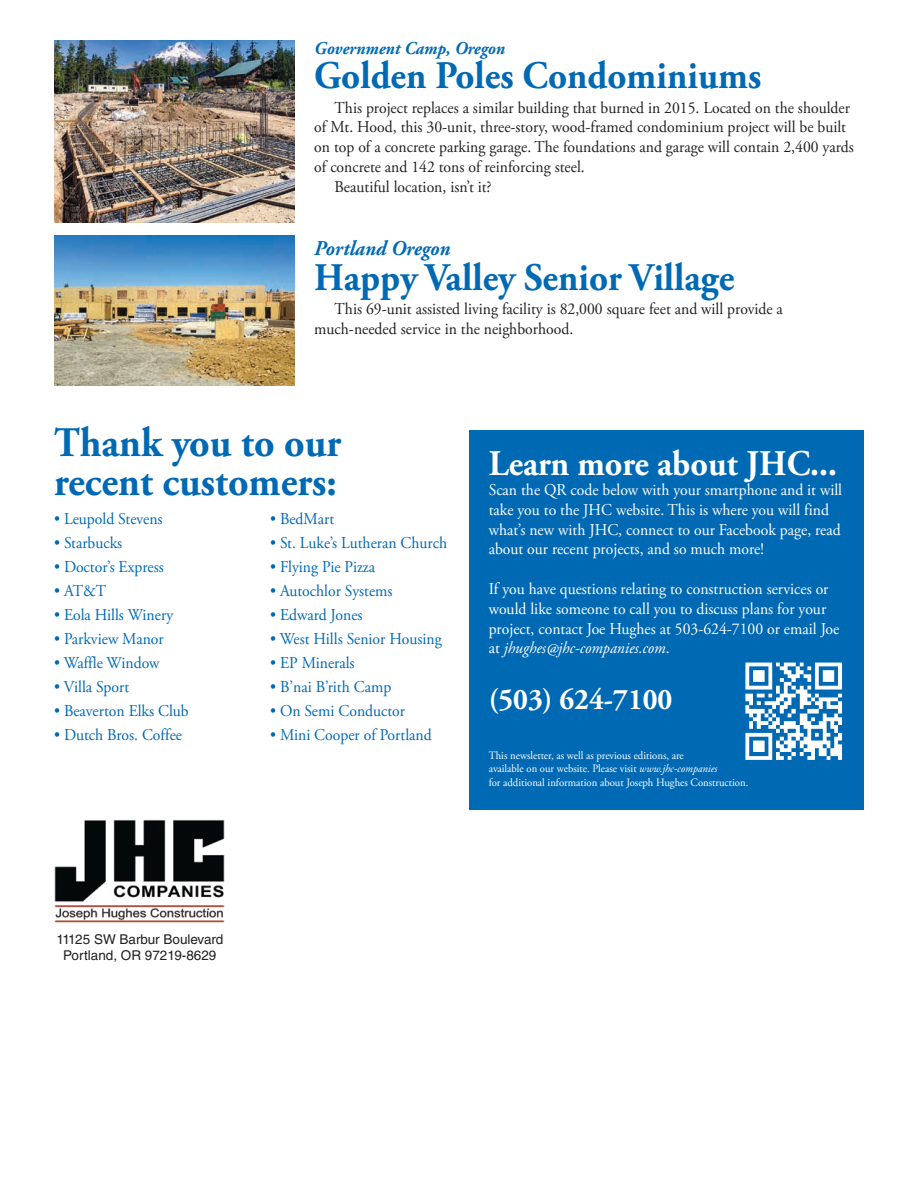
<style>
.page{position:relative;width:918px;height:1188px;background:#fff}
.page>*{position:absolute;margin:0;border:0;box-sizing:border-box;transform-origin:0 0}
.t1{font:700 42px/39px "Adobe Garamond Pro";color:#0069b4;scale:.95 1}
.t2{font:700 39px "Adobe Garamond Pro";color:#0069b4;scale:.95 1}
.t3{font:700 36px "Adobe Garamond Pro";color:#fff;scale:.95 1}
.t4{font:700 30px "Adobe Garamond Pro";color:#fff;scale:.95 1}
.t5{font:italic 700 21px "Adobe Garamond Pro";color:#0069b4;scale:.95 1}
.t6{font:italic 700 18px "Adobe Garamond Pro";color:#0069b4;scale:.95 1}
.t7{font:16.5px/19.8px "Adobe Garamond Pro";color:#231f20;scale:.95 1}
.t8{font:16.5px/19.8px "Adobe Garamond Pro";color:#fff;scale:.95 1}
.t9{font:16.5px "Adobe Garamond Pro";color:#0069b4;scale:.95 1}
.t10{font:13.5px/16.2px "Helvetica LT Std";color:#231f20;text-align:center}
.t11{font:11.25px/13.5px "Adobe Garamond Pro";color:#fff;scale:.95 1}
.s1{font-style:italic}
</style>
<div class="page">
<div style="left:469px;top:430px;width:395px;height:380px;background:#0069b4"></div>
<img style="left:54px;top:41px;width:240px;height:181px">
<img style="left:54px;top:235px;width:240px;height:151px">
<img style="left:54px;top:819px;width:171px;height:104px">
<img style="left:745px;top:662px;width:97px;height:98px">
<p class="t6" style="left:314px;top:38px;width:203px">Government Camp, Oregon</p>
<h2 class="t2" style="left:314px;top:53px;width:472px">Golden Poles Condominiums</h2>
<p class="t7" style="left:335px;top:98px;width:544px">This project replaces a similar building that burned in 2015. Located on the shoulder</p>
<p class="t7" style="left:314px;top:118px;width:561px">of Mt. Hood, this 30-unit, three-story, wood-framed condominium project will be built</p>
<p class="t7" style="left:314px;top:138px;width:569px">on top of a concrete parking garage. The foundations and garage will contain 2,400 yards</p>
<p class="t7" style="left:314px;top:157px;width:286px">of concrete and 142 tons of reinforcing steel.</p>
<p class="t7" style="left:335px;top:177px;width:167px">Beautiful location, isn’t it?</p>
<p class="t5" style="left:314px;top:237px;width:145px">Portland Oregon</p>
<h2 class="t2" style="left:314px;top:255px;width:444px">Happy Valley Senior Village</h2>
<p class="t7" style="left:314px;top:300px;width:495px;text-indent:20px">This 69-unit assisted living facility is 82,000 square feet and will provide a much-needed service in the neighborhood.</p>
<h1 class="t1" style="left:54px;top:424px;width:304px">Thank you to our recent customers:</h1>
<p class="t9" style="left:54px;top:509px;width:116px">• Leupold Stevens</p>
<p class="t9" style="left:270px;top:509px;width:69px">• BedMart</p>
<p class="t9" style="left:54px;top:533px;width:73px">• Starbucks</p>
<p class="t9" style="left:270px;top:533px;width:188px">• St. Luke’s Lutheran Church</p>
<p class="t9" style="left:54px;top:557px;width:117px">• Doctor’s Express</p>
<p class="t9" style="left:270px;top:557px;width:112px">• Flying Pie Pizza</p>
<p class="t9" style="left:54px;top:581px;width:56px">• AT&amp;T</p>
<p class="t9" style="left:270px;top:581px;width:131px">• Autochlor Systems</p>
<p class="t9" style="left:54px;top:605px;width:127px">• Eola Hills Winery</p>
<p class="t9" style="left:270px;top:605px;width:99px">• Edward Jones</p>
<p class="t9" style="left:54px;top:629px;width:117px">• Parkview Manor</p>
<p class="t9" style="left:270px;top:629px;width:182px">• West Hills Senior Housing</p>
<p class="t9" style="left:54px;top:653px;width:113px">• Waffle Window</p>
<p class="t9" style="left:270px;top:653px;width:91px">• EP Minerals</p>
<p class="t9" style="left:54px;top:677px;width:81px">• Villa Sport</p>
<p class="t9" style="left:270px;top:677px;width:129px">• B’nai B’rith Camp</p>
<p class="t9" style="left:54px;top:701px;width:143px">• Beaverton Elks Club</p>
<p class="t9" style="left:270px;top:701px;width:144px">• On Semi Conductor</p>
<p class="t9" style="left:54px;top:725px;width:136px">• Dutch Bros. Coffee</p>
<p class="t9" style="left:270px;top:725px;width:172px">• Mini Cooper of Portland</p>
<h3 class="t3" style="left:489px;top:443px;width:368px">Learn more about JHC...</h3>
<p class="t8" style="left:489px;top:481px;width:374px">Scan the QR code below with your smartphone and it will take you to the JHC website. This is where you will find what’s new with JHC, connect to our Facebook page, read about our recent projects, and so much more!</p>
<p class="t8" style="left:489px;top:580px;width:371px">If you have questions relating to construction services or would like someone to call you to discuss plans for your project, contact Joe Hughes at 503-624-7100 or email Joe at <span class="s1">jhughes@jhc-companies.com</span>.</p>
<h3 class="t4" style="left:489px;top:682px;width:195px">(503) 624-7100</h3>
<p class="t11" style="left:489px;top:749px;width:275px">This newsletter, as well as previous editions, are<br>available on our website. Please visit <span class="s1">www.jhc-companies<br></span>for additional information about Joseph Hughes Construction.</p>
<p class="t10" style="left:56px;top:931px;width:168px">11125 SW Barbur Boulevard<br>Portland, OR 97219-8629</p>
</div>
